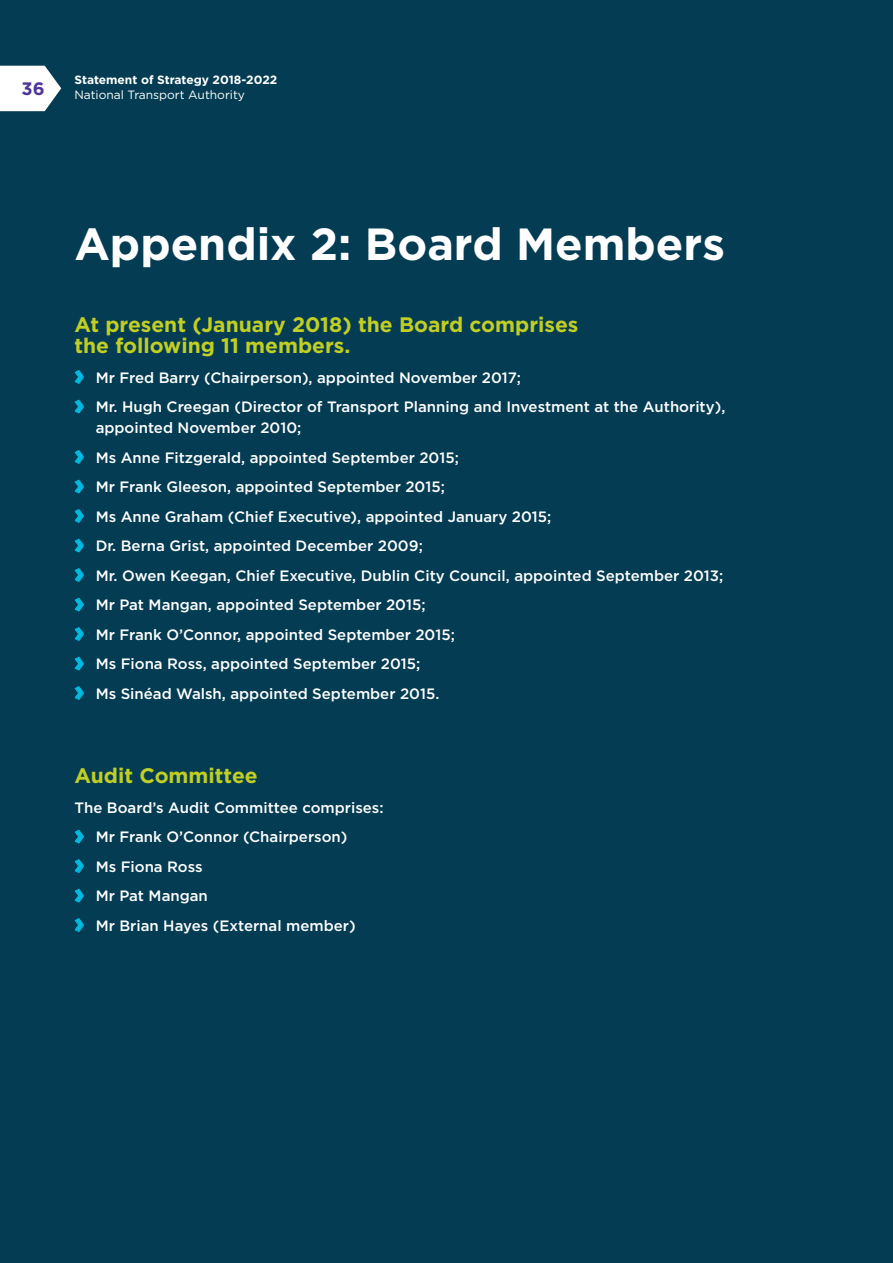
<style>
.page{position:relative;width:893px;height:1263px;background:#043c53}
.page>*{position:absolute;margin:0;border:0;box-sizing:border-box;transform-origin:0 0}
.t1{font:700 45px "Gotham";color:#fff}
.t2{font:700 21px/21px "Gotham";color:#c1ce23}
.t3{font:700 18px "Gotham";color:#4e3696}
.t4{font:500 15px/29.5px "Gotham";color:#fff}
.t5{font:700 12px "Gotham";color:#fff}
.t6{font:12px "Gotham";color:#fff}
.s1{font-weight:900;font-size:27px;color:#00bae1}
</style>
<div class="page">
<svg style="left:0;top:66px;width:61px;height:45px;background:#dee5e8"></svg>
<svg style="left:74px;top:370px;width:10px;height:14px"></svg>
<svg style="left:74px;top:399px;width:10px;height:15px"></svg>
<svg style="left:74px;top:450px;width:10px;height:14px"></svg>
<svg style="left:74px;top:479px;width:10px;height:15px"></svg>
<svg style="left:74px;top:509px;width:10px;height:14px"></svg>
<svg style="left:74px;top:538px;width:10px;height:15px"></svg>
<svg style="left:74px;top:568px;width:10px;height:14px"></svg>
<svg style="left:74px;top:597px;width:10px;height:15px"></svg>
<svg style="left:74px;top:627px;width:10px;height:14px"></svg>
<svg style="left:74px;top:656px;width:10px;height:15px"></svg>
<svg style="left:74px;top:686px;width:10px;height:14px"></svg>
<svg style="left:74px;top:829px;width:10px;height:15px"></svg>
<svg style="left:74px;top:859px;width:10px;height:14px"></svg>
<svg style="left:74px;top:888px;width:10px;height:15px"></svg>
<svg style="left:74px;top:918px;width:10px;height:14px"></svg>
<p class="t3" style="left:22px;top:78px;width:25px">36</p>
<p class="t5" style="left:74px;top:73px;width:204px">Statement of Strategy 2018-2022</p>
<p class="t6" style="left:74px;top:88px;width:172px">National Transport Authority</p>
<h1 class="t1" style="left:74px;top:219px;width:652px">Appendix 2: Board Members</h1>
<h2 class="t2" style="left:74px;top:314px;width:506px">At present (January 2018) the Board comprises the following 11 members.</h2>
<p class="t4" style="left:74px;top:362px;width:652px"><span class="s1">›</span> Mr Fred Barry (Chairperson), appointed November 2017;<br><span class="s1">›</span> Mr. Hugh Creegan (Director of Transport Planning and Investment at the Authority),</p>
<p class="t4" style="left:74px;top:413px;width:650px;text-indent:21px">appointed November 2010;<br><span class="s1">›</span> Ms Anne Fitzgerald, appointed September 2015;<br><span class="s1">›</span> Mr Frank Gleeson, appointed September 2015;<br><span class="s1">›</span> Ms Anne Graham (Chief Executive), appointed January 2015;<br><span class="s1">›</span> Dr. Berna Grist, appointed December 2009;<br><span class="s1">›</span> Mr. Owen Keegan, Chief Executive, Dublin City Council, appointed September 2013; <span class="s1">›</span> Mr Pat Mangan, appointed September 2015;<br><span class="s1">›</span> Mr Frank O’Connor, appointed September 2015;<br><span class="s1">›</span> Ms Fiona Ross, appointed September 2015;<br><span class="s1">›</span> Ms Sinéad Walsh, appointed September 2015.</p>
<h2 class="t2" style="left:74px;top:765px;width:185px">Audit Committee</h2>
<p class="t4" style="left:74px;top:792px;width:311px">The Board’s Audit Committee comprises: <span class="s1">›</span> Mr Frank O’Connor (Chairperson)<br><span class="s1">›</span> Ms Fiona Ross<br><span class="s1">›</span> Mr Pat Mangan<br><span class="s1">›</span> Mr Brian Hayes (External member)</p>
</div>
